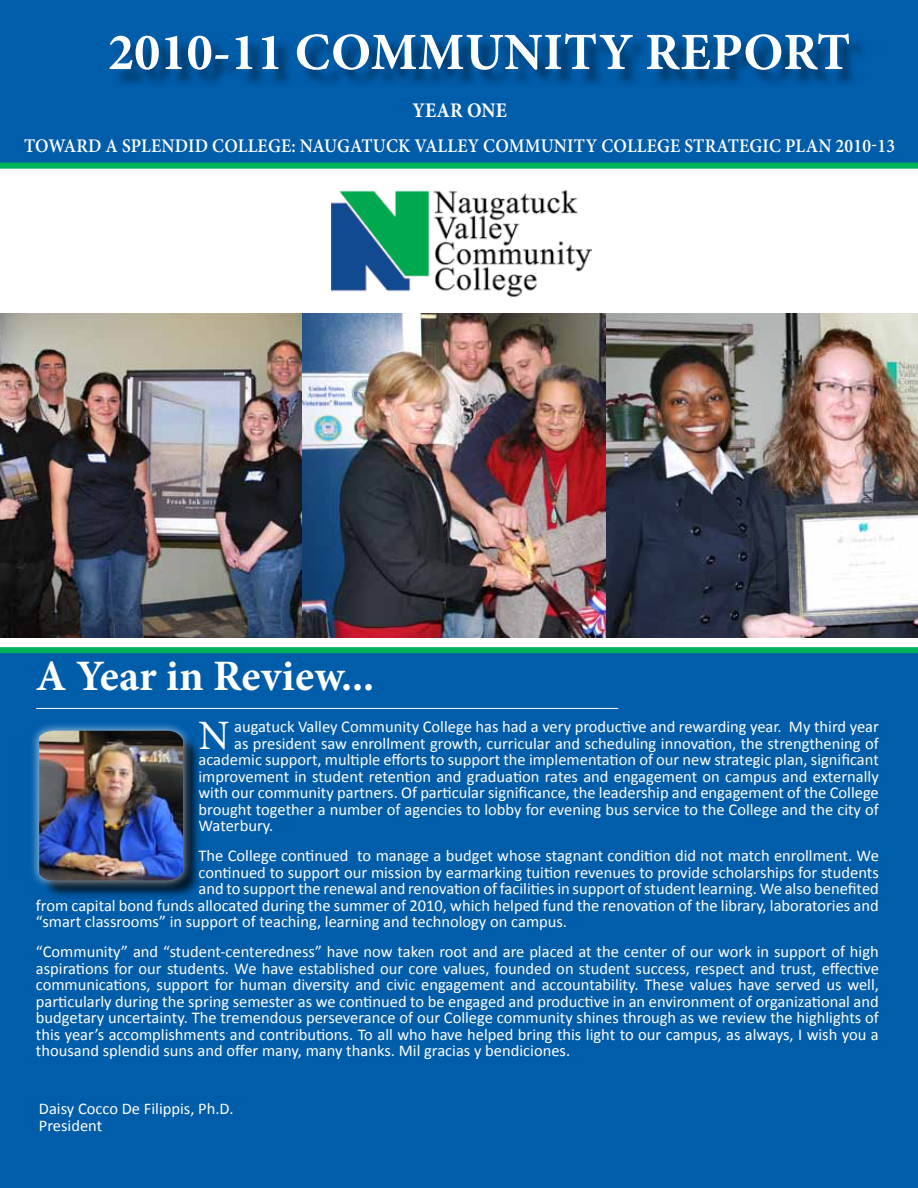
<style>
.page{position:relative;width:918px;height:1188px;background:#fff}
.page>*{position:absolute;margin:0;border:0;box-sizing:border-box;transform-origin:0 0}
.t1{font:700 52.5px "Minion Pro";letter-spacing:.01em;color:#fff}
.t2{font:700 43.5px "Minion Pro";letter-spacing:-.005em;color:#fff}
.t3{font:41.85px "Minion Pro";color:#fff}
.t4{font:700 20.85px "Minion Pro";letter-spacing:.01em;color:#fff;scale:.92 1}
.t5{font:600 19.35px "Minion Pro";letter-spacing:.01em;color:#fff;scale:.92 1}
.t6{font:16.5px/16.5px "Calibri";color:#fff;text-align:justify}
.t7{font:16.35px/16.5px "Calibri";color:#fff}
</style>
<div class="page">
<div style="left:0;top:0;width:918px;height:236px;background:#005daa"></div>
<div style="left:0;top:165px;width:918px;height:486px;background:#fff"></div>
<div style="left:0;top:651px;width:918px;height:537px;background:#005daa"></div>
<img style="left:0;top:314px;width:918px;height:324px">
<div style="left:41px;top:733px;width:161px;height:166px;background:#000;opacity:.75"></div>
<div style="left:30px;top:721px;width:163px;height:169px;background:#fff;opacity:.75"></div>
<img style="left:39px;top:731px;width:144px;height:150px">
<hr style="left:36px;top:708px;width:582px;height:1px;background:#fff">
<img style="left:331px;top:190px;width:260px;height:107px">
<div style="left:112px;top:37px;width:756px;height:51px;background:#000;opacity:.43"></div>
<div style="left:0;top:647px;width:918px;height:6px;background:#00b259"></div>
<div style="left:0;top:163px;width:918px;height:6px;background:#00b259"></div>
<h1 class="t1" style="left:108px;top:15px;width:744px">2010-11 COMMUNITY REPORT</h1>
<p class="t4" style="left:412px;top:96px;width:104px">YEAR ONE</p>
<p class="t5" style="left:24px;top:132px;width:948px">TOWARD A SPLENDID COLLEGE: NAUGATUCK VALLEY COMMUNITY COLLEGE STRATEGIC PLAN 2010-13</p>
<h2 class="t2" style="left:36px;top:646px;width:340px">A YEAR IN REVIEW...</h2>
<h3 class="t3" style="left:199px;top:708px;width:33px">N</h3>
<p class="t6" style="left:234px;top:719px;width:646px">augatuck Valley Community College has had a very productive and rewarding year. My third year</p>
<p class="t6" style="left:234px;top:735px;width:646px">as president saw enrollment growth, curricular and scheduling innovation, the strengthening of</p>
<p class="t6" style="left:199px;top:752px;width:682px">academic support, multiple efforts to support the implementation of our new strategic plan, significant</p>
<p class="t6" style="left:199px;top:768px;width:682px">improvement in student retention and graduation rates and engagement on campus and externally</p>
<p class="t6" style="left:199px;top:785px;width:682px">with our community partners. Of particular significance, the leadership and engagement of the College</p>
<p class="t6" style="left:199px;top:801px;width:682px">brought together a number of agencies to lobby for evening bus service to the College and the city of</p>
<p class="t6" style="left:199px;top:818px;width:76px">Waterbury.</p>
<p class="t6" style="left:199px;top:848px;width:682px">The College continued to manage a budget whose stagnant condition did not match enrollment. We</p>
<p class="t6" style="left:199px;top:864px;width:682px">continued to support our mission by earmarking tuition revenues to provide scholarships for students</p>
<p class="t6" style="left:199px;top:881px;width:682px">and to support the renewal and renovation of facilities in support of student learning. We also benefited</p>
<p class="t6" style="left:36px;top:897px;width:844px">from capital bond funds allocated during the summer of 2010, which helped fund the renovation of the library, laboratories and</p>
<p class="t6" style="left:36px;top:914px;width:533px">“smart classrooms” in support of teaching, learning and technology on campus.</p>
<p class="t6" style="left:36px;top:944px;width:844px">“Community” and “student-centeredness” have now taken root and are placed at the center of our work in support of high aspirations for our students. We have established our core values, founded on student success, respect and trust, effective communications, support for human diversity and civic engagement and accountability. These values have served us well, particularly during the spring semester as we continued to be engaged and productive in an environment of organizational and budgetary uncertainty. The tremendous perseverance of our College community shines through as we review the highlights of this year’s accomplishments and contributions. To all who have helped bring this light to our campus, as always, I wish you a thousand splendid suns and offer many, many thanks. Mil gracias y bendiciones.</p>
<p class="t7" style="left:39px;top:1101px;width:196px">Daisy Cocco De Filippis, Ph.D.<br>President</p>
</div>
